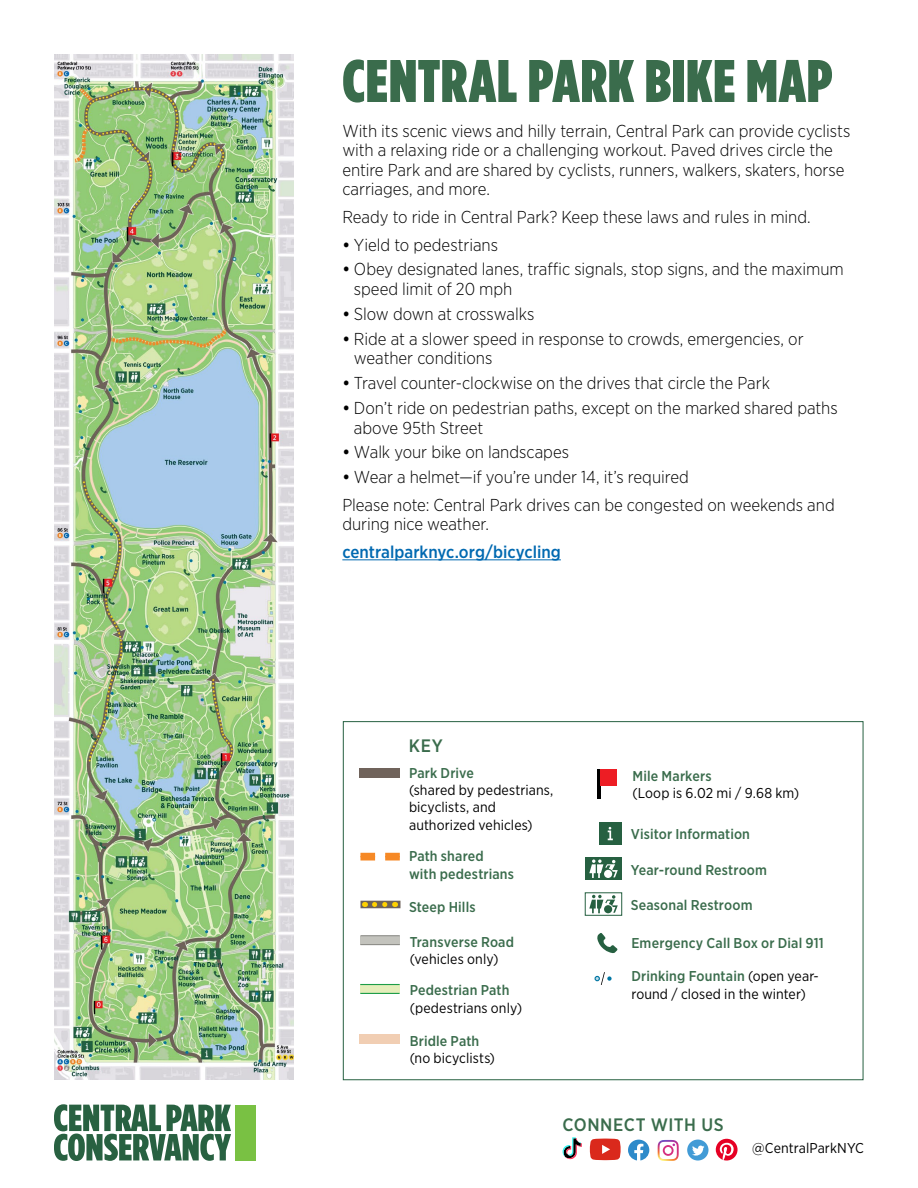
<style>
.page{position:relative;width:918px;height:1188px;background:#fff}
.page>*{position:absolute;margin:0;border:0;box-sizing:border-box;transform-origin:0 0}
.t1{font:60px "Gotham Condensed X Black";letter-spacing:.02em;color:#3a6c4c}
.t2{font:500 18px "Gotham Narrow";letter-spacing:.035em;color:#3a6c4c}
.t3{font:300 17.25px/19.5px "Gotham Narrow";letter-spacing:-.005em;color:#000}
.t4{font:500 17.25px "Gotham Narrow";color:#0069b1}
.t5{font:14.25px/17.2px "Gotham Narrow";letter-spacing:.005em;color:#000}
.t6{font:500 14.25px/17.2px "Gotham Narrow";letter-spacing:.01em;color:#3a6c4c}
.s1{font-weight:500}
.s2{font-weight:500;color:#3a6c4c}
</style>
<div class="page">
<svg style="left:54px;top:1104px;width:177px;height:57px"></svg>
<div style="left:235px;top:1105px;width:21px;height:55px;background:#79c143"></div>
<svg style="left:590px;top:1139px;width:31px;height:21px"></svg>
<svg style="left:687px;top:1140px;width:22px;height:21px"></svg>
<img style="left:658px;top:1140px;width:21px;height:21px">
<svg style="left:628px;top:1140px;width:21px;height:20px"></svg>
<svg style="left:716px;top:1139px;width:22px;height:22px"></svg>
<svg style="left:562px;top:1137px;width:20px;height:22px"></svg>
<svg style="left:360px;top:901px;width:40px;height:7px"></svg>
<svg style="left:375px;top:902px;width:21px;height:5px"></svg>
<svg style="left:360px;top:853px;width:40px;height:8px"></svg>
<hr style="left:342px;top:559px;width:219px;height:1px;background:#0069b1">
<svg style="left:595px;top:972px;width:17px;height:13px"></svg>
<div style="left:585px;top:857px;width:37px;height:23px;background:#266041"></div>
<svg style="left:589px;top:859px;width:29px;height:19px"></svg>
<div style="left:585px;top:893px;width:37px;height:22px;background:#fff;border:1px solid #266041"></div>
<svg style="left:589px;top:895px;width:29px;height:18px"></svg>
<svg style="left:597px;top:933px;width:21px;height:20px"></svg>
<div style="left:360px;top:1035px;width:40px;height:9px;background:#f1ceb3"></div>
<div style="left:360px;top:769px;width:40px;height:9px;background:#70635b"></div>
<div style="left:360px;top:936px;width:40px;height:9px;background:#c3c3bd"></div>
<hr style="left:360px;top:935px;width:40px;height:1px;background:#8e8e89">
<hr style="left:360px;top:944px;width:40px;height:1px;background:#8e8e89">
<div style="left:360px;top:985px;width:40px;height:8px;background:#e5eebb"></div>
<hr style="left:360px;top:984px;width:40px;height:1px;background:#1d9d48">
<hr style="left:360px;top:993px;width:40px;height:1px;background:#1d9d48">
<div style="left:599px;top:822px;width:23px;height:23px;background:#266041"></div>
<svg style="left:608px;top:827px;width:5px;height:13px"></svg>
<hr style="left:597px;top:769px;width:3px;height:30px;background:#000">
<div style="left:600px;top:769px;width:17px;height:17px;background:#ed1d24"></div>
<img style="left:54px;top:54px;width:240px;height:1026px">
<h1 class="t1" style="left:342px;top:45px;width:491px">CENTRAL PARK BIKE MAP</h1>
<p class="t3" style="left:342px;top:121px;width:510px">With its scenic views and hilly terrain, Central Park can provide cyclists with a relaxing ride or a challenging workout. Paved drives circle the entire Park and are shared by cyclists, runners, walkers, skaters, horse carriages, and more.</p>
<p class="t3" style="left:342px;top:207px;width:470px">Ready to ride in Central Park? Keep these laws and rules in mind.</p>
<p class="t3" style="left:342px;top:234px;width:157px"><span class="s1">•</span> Yield to pedestrians</p>
<p class="t3" style="left:354px;top:259px;width:491px;text-indent:-12px"><span class="s1">•</span> Obey designated lanes, traffic signals, stop signs, and the maximum speed limit of 20 mph</p>
<p class="t3" style="left:342px;top:304px;width:194px"><span class="s1">•</span> Slow down at crosswalks</p>
<p class="t3" style="left:354px;top:329px;width:451px;text-indent:-12px"><span class="s1">•</span> Ride at a slower speed in response to crowds, emergencies, or weather conditions</p>
<p class="t3" style="left:342px;top:373px;width:429px"><span class="s1">•</span> Travel counter-clockwise on the drives that circle the Park</p>
<p class="t3" style="left:354px;top:398px;width:485px;text-indent:-12px"><span class="s1">•</span> Don’t ride on pedestrian paths, except on the marked shared paths above 95th Street</p>
<p class="t3" style="left:342px;top:442px;width:228px"><span class="s1">•</span> Walk your bike on landscapes</p>
<p class="t3" style="left:342px;top:463px;width:494px;line-height:27.6px"><span class="s1">•</span> Wear a helmet—if you’re under 14, it’s required<br>Please note: Central Park drives can be congested on weekends and</p>
<p class="t3" style="left:342px;top:514px;width:148px">during nice weather.</p>
<p class="t4" style="left:342px;top:541px;width:220px">centralparknyc.org/bicycling</p>
<p class="t2" style="left:409px;top:734px;width:36px">KEY</p>
<p class="t6" style="left:409px;top:764px;width:66px">Park Drive</p>
<p class="t5" style="left:409px;top:781px;width:146px">(shared by pedestrians, bicyclists, and authorized vehicles)</p>
<p class="t6" style="left:409px;top:848px;width:107px">Path shared with pedestrians</p>
<p class="t6" style="left:409px;top:898px;width:68px">Steep Hills</p>
<p class="t6" style="left:410px;top:933px;width:106px">Transverse Road</p>
<p class="t5" style="left:410px;top:950px;width:90px">(vehicles only)</p>
<p class="t6" style="left:410px;top:982px;width:101px">Pedestrian Path</p>
<p class="t5" style="left:410px;top:999px;width:114px">(pedestrians only)</p>
<p class="t6" style="left:410px;top:1032px;width:71px">Bridle Path</p>
<p class="t5" style="left:410px;top:1049px;width:87px">(no bicyclists)</p>
<p class="t6" style="left:632px;top:767px;width:81px">Mile Markers</p>
<p class="t5" style="left:632px;top:784px;width:168px">(Loop is 6.02 mi / 9.68 km)</p>
<p class="t6" style="left:631px;top:825px;width:121px">Visitor Information</p>
<p class="t6" style="left:631px;top:861px;width:138px">Year-round Restroom</p>
<p class="t6" style="left:631px;top:896px;width:123px">Seasonal Restroom</p>
<p class="t6" style="left:631px;top:935px;width:194px">Emergency Call Box or Dial 911</p>
<p class="t5" style="left:631px;top:967px;width:189px"><span class="s2">Drinking Fountain</span> (open year&shy;round / closed in the winter)</p>
<p class="t2" style="left:563px;top:1113px;width:162px">CONNECT WITH US</p>
<p class="t5" style="left:752px;top:1139px;width:113px">@CentralParkNYC</p>
</div>
